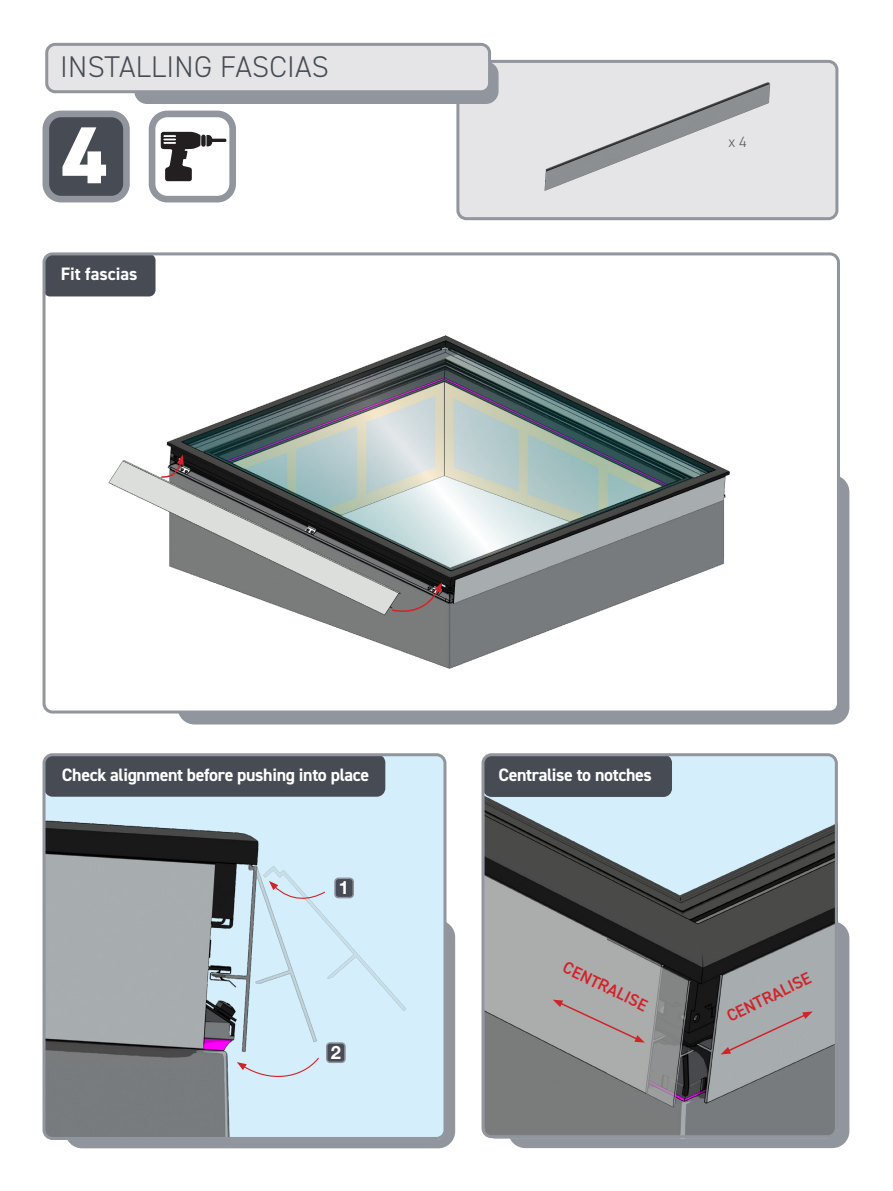
<style>
.page{position:relative;width:893px;height:1191px;background:#fff}
.page>*{position:absolute;margin:0;border:0;box-sizing:border-box;transform-origin:0 0}
.t1{font:800 81px "DIN2014";color:#fff}
.t2{font:300 30px "DIN2014";letter-spacing:.01em;color:#464b54}
.t3{font:700 18.3px "Helvetica Neue";color:#fff}
.t4{font:700 18px "DIN2014";letter-spacing:-.02em;color:#fff}
.t5{font:700 18px "DIN2014";color:#fff}
.t6{font:600 16.95px "DIN2014";color:#d1232a}
.t7{font:300 15px "DIN2014";color:#59585a}
</style>
<div class="page">
<div style="left:458px;top:61px;width:379px;height:158px;background:#e5e5e7;border-radius:9px"></div>
<div style="left:456px;top:60px;width:382px;height:160px;border:3px solid #91959d;border-radius:9px"></div>
<div style="left:134px;top:61px;width:365px;height:43px;background:#91959d;border-radius:13px"></div>
<div style="left:46px;top:114px;width:80px;height:85px;background:#464b54;border-radius:15px"></div>
<div style="left:43px;top:111px;width:87px;height:91px;border:7px solid #91959d;border-radius:15px"></div>
<div style="left:47px;top:44px;width:443px;height:48px;background:#e5e5e7;border-radius:9px"></div>
<div style="left:45px;top:43px;width:446px;height:50px;border:3px solid #91959d;border-radius:9px"></div>
<div style="left:149px;top:111px;width:87px;height:91px;border:7px solid #91959d;border-radius:15px"></div>
<svg style="left:161px;top:132px;width:66px;height:49px"></svg>
<div style="left:178px;top:475px;width:671px;height:249px;background:#91959d;border-radius:17px"></div>
<div style="left:48px;top:255px;width:790px;height:458px;background:#fff;border-radius:9px"></div>
<img style="left:83px;top:295px;width:647px;height:374px">
<div style="left:44px;top:254px;width:112px;height:42px;background:#464b54;border-radius:6px"></div>
<div style="left:65px;top:920px;width:390px;height:228px;background:#91959d;border-radius:17px"></div>
<div style="left:508px;top:921px;width:341px;height:227px;background:#91959d;border-radius:17px"></div>
<img style="left:485px;top:757px;width:349px;height:377px">
<img style="left:47px;top:757px;width:399px;height:379px">
<div style="left:44px;top:754px;width:341px;height:42px;background:#464b54;border-radius:9px"></div>
<img style="left:492px;top:59px;width:336px;height:132px">
<div style="left:261px;top:818px;width:174px;height:234px;background:#d4effb"></div>
<img style="left:607px;top:868px;width:162px;height:242px">
<svg style="left:553px;top:999px;width:92px;height:43px"></svg>
<img style="left:83px;top:315px;width:333px;height:319px">
<svg style="left:391px;top:582px;width:51px;height:31px"></svg>
<svg style="left:160px;top:454px;width:22px;height:24px"></svg>
<img style="left:233px;top:864px;width:116px;height:188px">
<svg style="left:269px;top:881px;width:57px;height:22px"></svg>
<svg style="left:237px;top:1056px;width:83px;height:26px"></svg>
<svg style="left:720px;top:1011px;width:93px;height:43px"></svg>
<div style="left:335px;top:878px;width:18px;height:19px;background:#464b54;border-radius:3px"></div>
<div style="left:334px;top:877px;width:20px;height:21px;border:2px solid #91959d;border-radius:3px"></div>
<div style="left:327px;top:1043px;width:18px;height:19px;background:#464b54;border-radius:3px"></div>
<div style="left:326px;top:1042px;width:20px;height:21px;border:2px solid #91959d;border-radius:3px"></div>
<div style="left:483px;top:754px;width:189px;height:43px;background:#464b54;border-radius:9px"></div>
<div style="left:43px;top:252px;width:797px;height:461px;border:3px solid #91959d;border-radius:9px"></div>
<div style="left:481px;top:753px;width:357px;height:385px;border:3px solid #91959d;border-radius:9px"></div>
<div style="left:43px;top:753px;width:403px;height:387px;border:3px solid #91959d;border-radius:9px"></div>
<svg style="left:182px;top:341px;width:532px;height:229px"></svg>
<p class="t2" style="left:60px;top:49px;width:270px">INSTALLING FASCIAS</p>
<p class="t1" style="left:62px;top:101px;width:47px">4</p>
<p class="t5" style="left:61px;top:262px;width:78px">Fit fascias</p>
<p class="t7" style="left:729px;top:133px;width:19px">x 4</p>
<p class="t4" style="left:62px;top:762px;width:309px">Check alignment before pushing into place</p>
<p class="t3" style="left:339px;top:873px;width:12px">1</p>
<p class="t3" style="left:331px;top:1038px;width:12px">2</p>
<p class="t4" style="left:498px;top:763px;width:155px">Centralise to notches</p>
<p class="t6" style="left:569px;top:956px;width:93px;rotate:26deg">CENTRALISE</p>
<p class="t6" style="left:723px;top:1006px;width:93px;rotate:-26deg">CENTRALISE</p>
</div>
